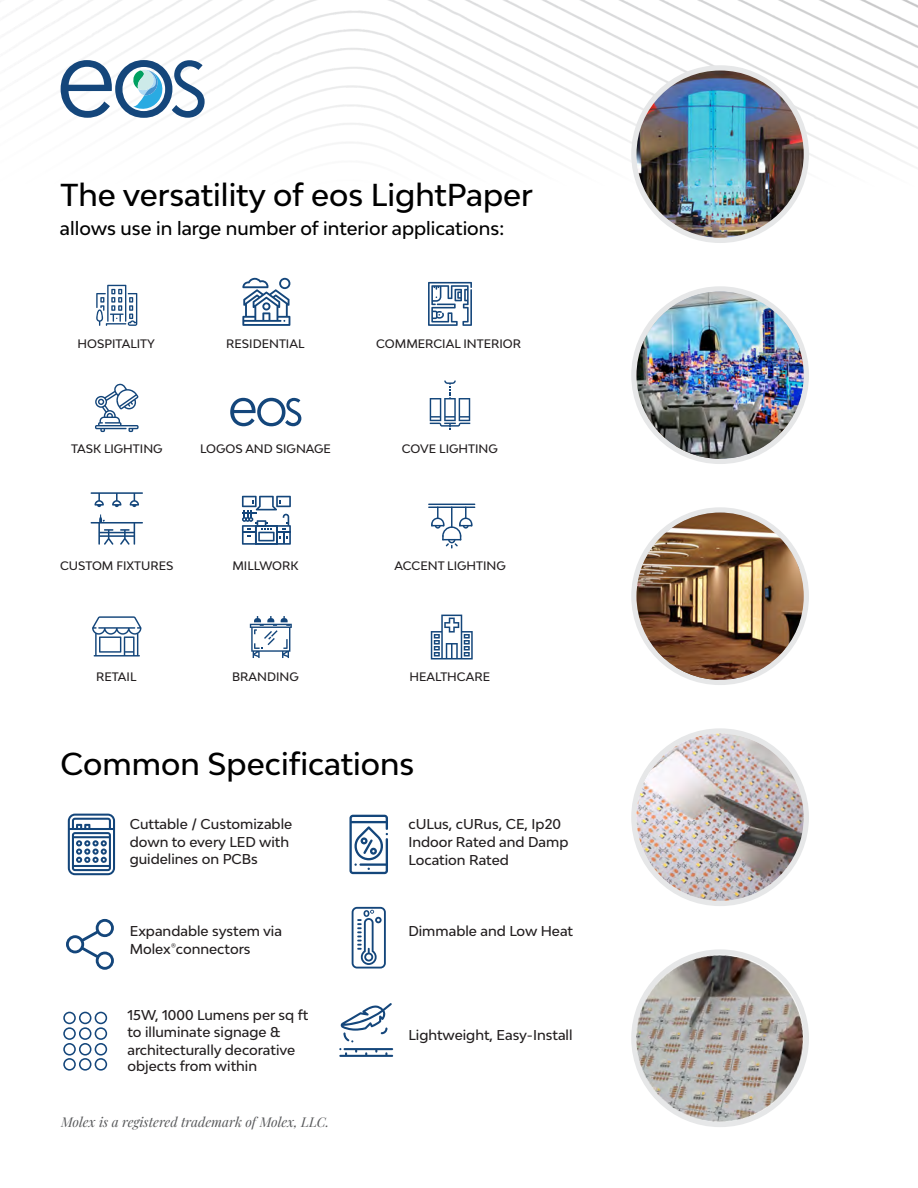
<style>
.page{position:relative;width:918px;height:1188px;background:#fff}
.page>*{position:absolute;margin:0;border:0;box-sizing:border-box;transform-origin:0 0}
.t1{font:500 30px "Bw Modelica";color:#000}
.t2{font:500 18px "Bw Modelica";color:#000}
.t3{font:500 13.5px/17.9px "Bw Modelica";color:#231f20}
.t4{font:italic 13.5px "Playfair Display";color:#58595b}
.t5{font:500 11.55px "Bw Modelica";color:#231f20}
</style>
<div class="page">
<img style="left:0;top:0;width:918px;height:286px">
<svg style="left:61px;top:60px;width:144px;height:58px"></svg>
<svg style="left:96px;top:285px;width:41px;height:41px"></svg>
<svg style="left:242px;top:278px;width:48px;height:48px"></svg>
<svg style="left:428px;top:282px;width:44px;height:44px"></svg>
<hr style="left:428px;top:504px;width:47px;height:1px;background:#14467b">
<hr style="left:428px;top:507px;width:47px;height:1px;background:#14467b">
<svg style="left:431px;top:508px;width:41px;height:41px"></svg>
<svg style="left:92px;top:616px;width:49px;height:41px"></svg>
<svg style="left:68px;top:814px;width:47px;height:61px"></svg>
<svg style="left:349px;top:815px;width:39px;height:59px"></svg>
<svg style="left:63px;top:1012px;width:44px;height:59px"></svg>
<svg style="left:66px;top:919px;width:48px;height:51px"></svg>
<svg style="left:352px;top:907px;width:34px;height:62px"></svg>
<svg style="left:339px;top:1048px;width:54px;height:9px"></svg>
<svg style="left:341px;top:1003px;width:51px;height:39px"></svg>
<div style="left:631px;top:728px;width:178px;height:178px;background:#e6e7e8;border-radius:50%"></div>
<img style="left:636px;top:734px;width:168px;height:167px;border-radius:50%">
<svg style="left:95px;top:384px;width:44px;height:48px"></svg>
<svg style="left:250px;top:616px;width:42px;height:42px"></svg>
<svg style="left:431px;top:615px;width:42px;height:44px"></svg>
<svg style="left:230px;top:398px;width:71px;height:28px"></svg>
<svg style="left:430px;top:381px;width:40px;height:49px"></svg>
<svg style="left:242px;top:496px;width:49px;height:49px"></svg>
<svg style="left:90px;top:515px;width:53px;height:30px"></svg>
<svg style="left:90px;top:492px;width:53px;height:15px"></svg>
<div style="left:631px;top:65px;width:178px;height:178px;background:#e6e7e8;border-radius:50%"></div>
<img style="left:636px;top:71px;width:168px;height:167px;border-radius:50%">
<div style="left:631px;top:286px;width:178px;height:178px;background:#e6e7e8;border-radius:50%"></div>
<img style="left:636px;top:292px;width:168px;height:167px;border-radius:50%">
<div style="left:631px;top:507px;width:178px;height:178px;background:#e6e7e8;border-radius:50%"></div>
<img style="left:636px;top:513px;width:168px;height:167px;border-radius:50%">
<img style="left:631px;top:949px;width:178px;height:178px">
<h1 class="t1" style="left:60px;top:182px;width:474px">The versatility of eos LightPaper</h1>
<h2 class="t2" style="left:60px;top:221px;width:446px">allows use in large number of interior applications:</h2>
<p class="t5" style="left:78px;top:339px;width:79px">HOSPITALITY</p>
<p class="t5" style="left:71px;top:444px;width:93px">TASK LIGHTING</p>
<p class="t5" style="left:226px;top:339px;width:80px">RESIDENTIAL</p>
<p class="t5" style="left:376px;top:339px;width:146px">COMMERCIAL INTERIOR</p>
<p class="t5" style="left:200px;top:444px;width:132px">LOGOS AND SIGNAGE</p>
<p class="t5" style="left:402px;top:444px;width:97px">COVE LIGHTING</p>
<p class="t5" style="left:60px;top:561px;width:115px">CUSTOM FIXTURES</p>
<p class="t5" style="left:232px;top:561px;width:67px">MILLWORK</p>
<p class="t5" style="left:394px;top:561px;width:113px">ACCENT LIGHTING</p>
<p class="t5" style="left:96px;top:672px;width:42px">RETAIL</p>
<p class="t5" style="left:232px;top:672px;width:68px">BRANDING</p>
<p class="t5" style="left:409px;top:672px;width:82px">HEALTHCARE</p>
<h1 class="t1" style="left:60px;top:752px;width:356px">Common Specifications</h1>
<p class="t3" style="left:130px;top:816px;width:164px">Cuttable / Customizable down to every LED with guidelines on PCBs</p>
<p class="t3" style="left:408px;top:817px;width:162px">cULus, cURus, CE, Ip20<br>Indoor Rated and Damp<br>Location Rated</p>
<p class="t3" style="left:130px;top:924px;width:154px">Expandable system via<br>Molex®connectors</p>
<p class="t3" style="left:127px;top:1007px;width:183px">15W, 1000 Lumens per sq ft to illuminate signage &amp; architecturally decorative</p>
<p class="t3" style="left:127px;top:1059px;width:131px">objects from within</p>
<p class="t4" style="left:61px;top:1113px;width:270px">Molex is a registered trademark of Molex, LLC.</p>
<p class="t3" style="left:408px;top:924px;width:166px">Dimmable and Low Heat</p>
<p class="t3" style="left:408px;top:1028px;width:166px">Lightweight, Easy-Install</p>
</div>
